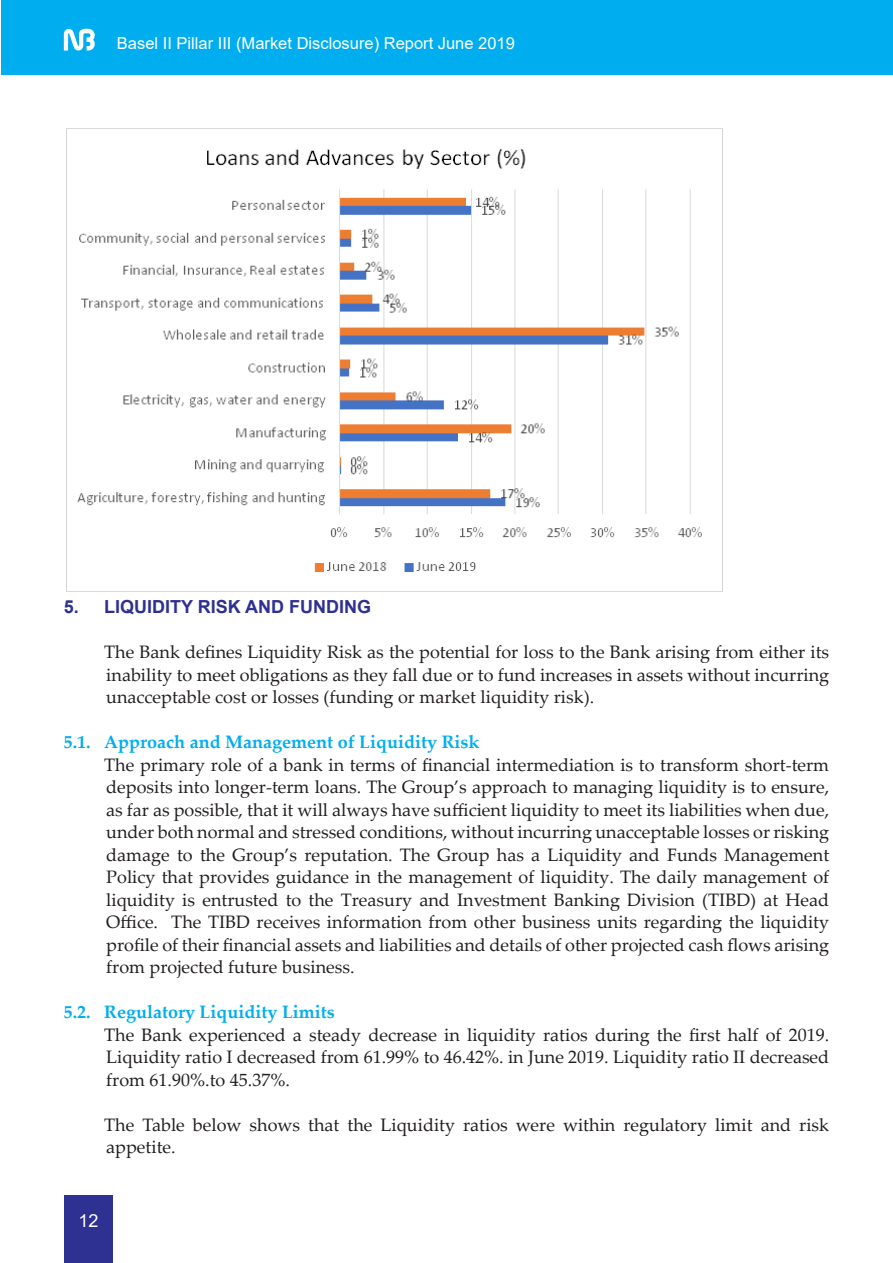
<style>
.page{position:relative;width:893px;height:1263px;background:#fff}
.page>*{position:absolute;margin:0;border:0;box-sizing:border-box;transform-origin:0 0}
.t1{font:18px/22.5px "Palatino Linotype";color:#231f20;text-align:justify}
.t2{font:700 18px "Palatino Linotype";color:#00aeef}
.t3{font:700 18px "Arial";color:#2e3092}
.t4{font:18px "Arial";color:#fff}
.t5{font:16.5px "Arial";color:#fff}
</style>
<div class="page">
<div style="left:1px;top:0;width:892px;height:75px;background:#00aeef"></div>
<div style="left:65px;top:1196px;width:48px;height:67px;background:#2e3092"></div>
<svg style="left:64px;top:29px;width:31px;height:22px"></svg>
<img style="left:66px;top:128px;width:657px;height:464px">
<p class="t5" style="left:117px;top:32px;width:399px">Basel II Pillar III (Market Disclosure) Report June 2019</p>
<p class="t3" style="left:64px;top:594px;width:309px">5. LIQUIDITY RISK AND FUNDING</p>
<p class="t1" style="left:104px;top:640px;width:726px">The Bank defines Liquidity Risk as the potential for loss to the Bank arising from either its inability to meet obligations as they fall due or to fund increases in assets without incurring unacceptable cost or losses (funding or market liquidity risk).</p>
<p class="t2" style="left:64px;top:729px;width:417px">5.1. Approach and Management of Liquidity Risk</p>
<p class="t1" style="left:104px;top:753px;width:726px">The primary role of a bank in terms of financial intermediation is to transform short-term deposits into longer-term loans. The Group’s approach to managing liquidity is to ensure, as far as possible, that it will always have sufficient liquidity to meet its liabilities when due, under both normal and stressed conditions, without incurring unacceptable losses or risking damage to the Group’s reputation. The Group has a Liquidity and Funds Management Policy that provides guidance in the management of liquidity. The daily management of liquidity is entrusted to the Treasury and Investment Banking Division (TIBD) at Head Office. The TIBD receives information from other business units regarding the liquidity profile of their financial assets and liabilities and details of other projected cash flows arising from projected future business.</p>
<p class="t2" style="left:64px;top:999px;width:273px">5.2. Regulatory Liquidity Limits</p>
<p class="t1" style="left:104px;top:1023px;width:726px">The Bank experienced a steady decrease in liquidity ratios during the first half of 2019.<br>Liquidity ratio I decreased from 61.99% to 46.42%. in June 2019. Liquidity ratio II decreased from 61.90%.to 45.37%.</p>
<p class="t1" style="left:104px;top:1113px;width:726px">The Table below shows that the Liquidity ratios were within regulatory limit and risk appetite.</p>
<p class="t4" style="left:79px;top:1208px;width:22px">12</p>
</div>
